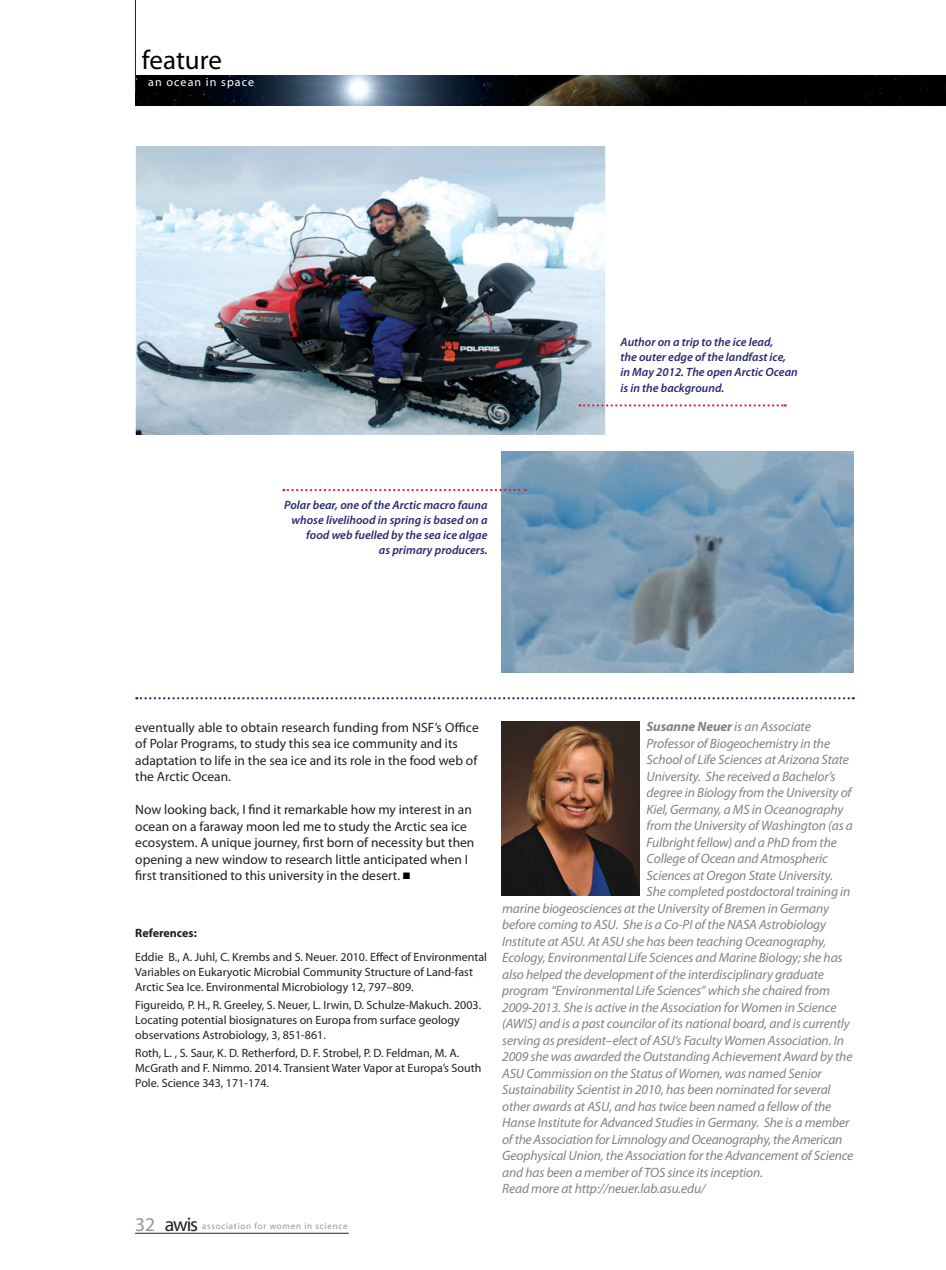
<style>
.page{position:relative;width:946px;height:1270px;background:#fff}
.page>*{position:absolute;margin:0;border:0;box-sizing:border-box;transform-origin:0 0}
.t1{font:27px "Myriad Pro";color:#000}
.t2{font:italic 13.5px "Myriad Pro";letter-spacing:-.01em;color:#808285}
.t3{font:13.5px/16.5px "Myriad Pro";color:#231f20}
.t4{font:12px/15px "Myriad Pro";color:#231f20}
.t5{font:italic 600 12px/15px "Myriad Pro";color:#282973}
.t6{font:12px "Myriad Pro";letter-spacing:.09em;color:#fff}
.t7{font:700 12px "Myriad Pro";color:#231f20}
.t8{font:9px "Myriad Pro";letter-spacing:.08em;color:#939598}
.s1{font-size:19.5px}
.s2{font-size:19.95px;color:#231f20}
.s3{font-weight:700}
</style>
<div class="page">
<hr style="left:135px;top:1232px;width:213px;height:1px;background:#231f20">
<img style="left:135px;top:75px;width:810px;height:31px">
<img style="left:501px;top:721px;width:138px;height:174px">
<img style="left:501px;top:451px;width:352px;height:221px">
<img style="left:136px;top:146px;width:469px;height:289px">
<svg style="left:283px;top:489px;width:242px;height:2px"></svg>
<svg style="left:579px;top:404px;width:206px;height:2px"></svg>
<hr style="left:135px;top:0;width:1px;height:94px;background:#231f20">
<svg style="left:136px;top:697px;width:717px;height:2px"></svg>
<h1 class="t1" style="left:142px;top:50px;width:81px">feature</h1>
<p class="t6" style="left:148px;top:77px;width:107px">an ocean in space</p>
<p class="t5" style="left:284px;top:498px;width:205px;text-align:right">Polar bear, one of the Arctic macro fauna whose livelihood in spring is based on a food web fuelled by the sea ice algae<br>as primary producers.</p>
<p class="t5" style="left:620px;top:335px;width:179px">Author on a trip to the ice lead,<br>the outer edge of the landfast ice, in May 2012. The open Arctic Ocean</p>
<p class="t5" style="left:620px;top:382px;width:105px">is in the background.</p>
<p class="t3" style="left:135px;top:719px;width:345px">eventually able to obtain research funding from NSF’s Office of Polar Programs, to study this sea ice community and its adaptation to life in the sea ice and its role in the food web of the Arctic Ocean.</p>
<p class="t3" style="left:135px;top:802px;width:340px">Now looking back, I find it remarkable how my interest in an ocean on a faraway moon led me to study the Arctic sea ice ecosystem. A unique journey, first born of necessity but then opening a new window to research little anticipated when I first transitioned to this university in the desert.</p>
<p class="t7" style="left:135px;top:928px;width:63px">References:</p>
<p class="t4" style="left:135px;top:950px;width:353px">Eddie B., A. Juhl, C. Krembs and S. Neuer. 2010. Effect of Environmental<br>Variables on Eukaryotic Microbial Community Structure of Land-fast<br>Arctic Sea Ice. Environmental Microbiology 12, 797–809.</p>
<p class="t4" style="left:135px;top:998px;width:347px">Figureido, P. H., R. Greeley, S. Neuer, L. Irwin, D. Schulze-Makuch. 2003.<br>Locating potential biosignatures on Europa from surface geology observations Astrobiology, 3, 851-861.</p>
<p class="t4" style="left:135px;top:1046px;width:347px">Roth, L. , S. Saur, K. D. Retherford, D. F. Strobel, P. D. Feldman, M. A.<br>McGrath and F. Nimmo. 2014. Transient Water Vapor at Europa’s South<br>Pole. Science 343, 171-174.</p>
<p class="t8" style="left:135px;top:1222px;width:214px"><span class="s1">32</span> <span class="s2">awis</span> association for women in science</p>
<p class="t2" style="left:646px;top:721px;width:166px"><span class="s3">Susanne Neuer</span> is an Associate</p>
<p class="t2" style="left:646px;top:737px;width:185px">Professor of Biogeochemistry in the</p>
<p class="t2" style="left:646px;top:754px;width:204px">School of Life Sciences at Arizona State</p>
<p class="t2" style="left:646px;top:770px;width:190px">University. She received a Bachelor’s</p>
<p class="t2" style="left:646px;top:787px;width:206px">degree in Biology from the University of</p>
<p class="t2" style="left:646px;top:803px;width:198px">Kiel, Germany, a MS in Oceanography</p>
<p class="t2" style="left:646px;top:820px;width:208px">from the University of Washington (as a</p>
<p class="t2" style="left:646px;top:836px;width:192px">Fulbright fellow) and a PhD from the</p>
<p class="t2" style="left:646px;top:853px;width:183px">College of Ocean and Atmospheric</p>
<p class="t2" style="left:646px;top:869px;width:188px">Sciences at Oregon State University.</p>
<p class="t2" style="left:646px;top:886px;width:205px">She completed postdoctoral training in</p>
<p class="t2" style="left:502px;top:902px;width:328px">marine biogeosciences at the University of Bremen in Germany</p>
<p class="t2" style="left:502px;top:919px;width:325px">before coming to ASU. She is a Co-PI of the NASA Astrobiology</p>
<p class="t2" style="left:502px;top:935px;width:325px">Institute at ASU. At ASU she has been teaching Oceanography,</p>
<p class="t2" style="left:502px;top:952px;width:342px">Ecology, Environmental Life Sciences and Marine Biology; she has</p>
<p class="t2" style="left:502px;top:968px;width:323px">also helped the development of the interdisciplinary graduate</p>
<p class="t2" style="left:502px;top:985px;width:329px">program “Environmental Life Sciences” which she chaired from</p>
<p class="t2" style="left:502px;top:1001px;width:336px">2009-2013. She is active in the Association for Women in Science</p>
<p class="t2" style="left:502px;top:1018px;width:349px">(AWIS) and is a past councilor of its national board, and is currently</p>
<p class="t2" style="left:502px;top:1034px;width:343px">serving as president–elect of ASU’s Faculty Women Association. In</p>
<p class="t2" style="left:502px;top:1051px;width:352px">2009 she was awarded the Outstanding Achievement Award by the</p>
<p class="t2" style="left:502px;top:1067px;width:321px">ASU Commission on the Status of Women, was named Senior</p>
<p class="t2" style="left:502px;top:1084px;width:330px">Sustainability Scientist in 2010, has been nominated for several</p>
<p class="t2" style="left:502px;top:1100px;width:330px">other awards at ASU, and has twice been named a fellow of the</p>
<p class="t2" style="left:502px;top:1117px;width:349px">Hanse Institute for Advanced Studies in Germany. She is a member</p>
<p class="t2" style="left:502px;top:1133px;width:341px">of the Association for Limnology and Oceanography, the American</p>
<p class="t2" style="left:502px;top:1150px;width:352px">Geophysical Union, the Association for the Advancement of Science</p>
<p class="t2" style="left:502px;top:1166px;width:262px">and has been a member of TOS since its inception.</p>
<p class="t2" style="left:502px;top:1183px;width:205px">Read more at http://neuer.lab.asu.edu/</p>
</div>
